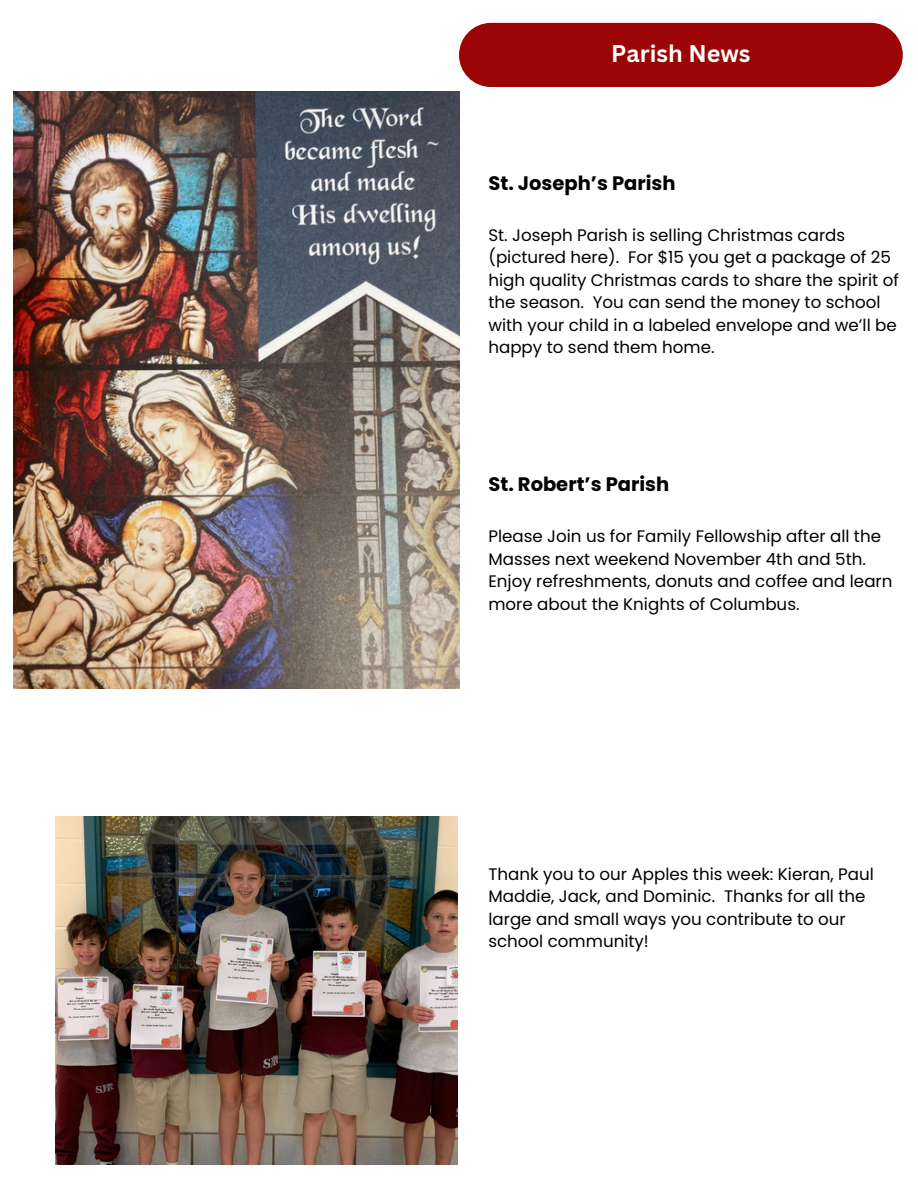
<style>
.page{position:relative;width:918px;height:1188px;background:#fff}
.page>*{position:absolute;margin:0;border:0;box-sizing:border-box;transform-origin:0 0}
.t1{font:700 23.4px "Canva Sans";color:#fff}
.t2{font:700 19.5px "Poppins";color:#000}
.t3{font:16.65px/22.5px "Poppins";color:#000}
</style>
<div class="page">
<img style="left:14px;top:92px;width:445px;height:596px">
<div style="left:459px;top:23px;width:444px;height:64px;background:#9b0505;border-radius:32px"></div>
<img style="left:56px;top:817px;width:401px;height:347px">
<p class="t1" style="left:611px;top:37px;width:141px">Parish News</p>
<p class="t2" style="left:488px;top:169px;width:189px">St. Joseph’s Parish</p>
<p class="t3" style="left:488px;top:224px;width:412px">St. Joseph Parish is selling Christmas cards (pictured here). For $15 you get a package of 25 high quality Christmas cards to share the spirit of the season. You can send the money to school with your child in a labeled envelope and we’ll be happy to send them home.</p>
<p class="t2" style="left:488px;top:471px;width:182px">St. Robert’s Parish</p>
<p class="t3" style="left:488px;top:525px;width:406px">Please Join us for Family Fellowship after all the Masses next weekend November 4th and 5th.<br>Enjoy refreshments, donuts and coffee and learn more about the Knights of Columbus.</p>
<p class="t3" style="left:488px;top:863px;width:387px">Thank you to our Apples this week: Kieran, Paul Maddie, Jack, and Dominic. Thanks for all the large and small ways you contribute to our school community!</p>
</div>
